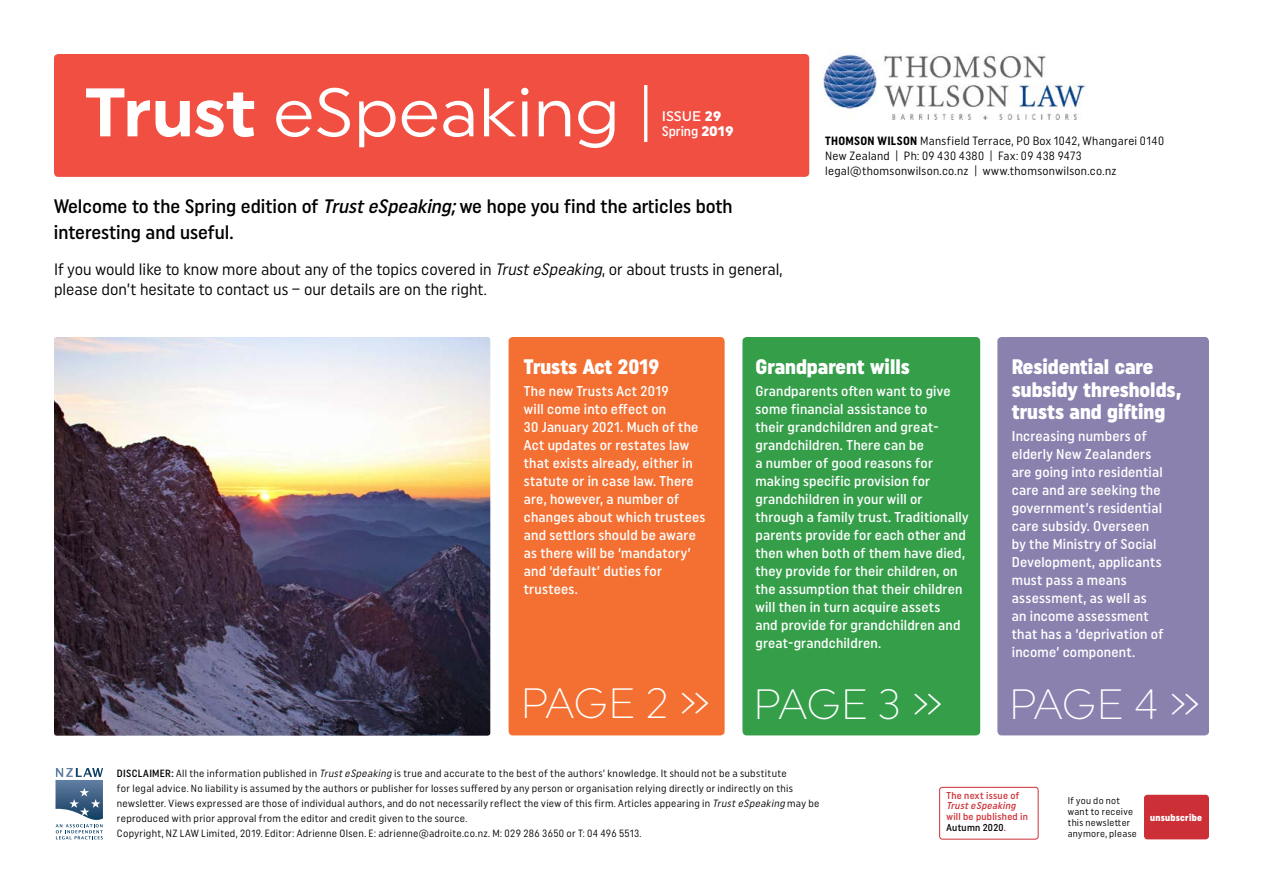
<style>
.page{position:relative;width:1263px;height:893px;background:#fff}
.page>*{position:absolute;margin:0;border:0;box-sizing:border-box;transform-origin:0 0}
.t1{font:68.55px "Uniform";color:#fff}
.t2{font:300 42.3px "Uniform";letter-spacing:-.02em;color:#fff}
.t3{font:900 21px/22.5px "Uniform Condensed";color:#fff}
.t4{font:500 19.5px/25.5px "Uniform Condensed";color:#000}
.t5{font:16.5px/19.5px "Uniform Condensed";color:#000}
.t6{font:500 14.25px/18px "Uniform Condensed";letter-spacing:.015em;color:#fff}
.t7{font:500 13.95px "Uniform Condensed";color:#fff}
.t8{font:500 13.95px "Uniform";color:#fff}
.t9{font:12px/15px "Uniform Condensed";letter-spacing:.025em;color:#000}
.t10{font:10.5px/15px "Uniform Condensed";letter-spacing:.025em;color:#000}
.t11{font:500 10.05px/10.9px "Uniform Condensed";letter-spacing:.03em;color:#cd2f36}
.t12{font:italic 500 10.05px "Uniform Condensed";color:#cd2f36}
.t13{font:9.75px/11.1px "Uniform Condensed";letter-spacing:.03em;color:#000}
.t14{font:900 9.75px "Uniform Condensed";letter-spacing:.025em;color:#fff}
.s1{font-weight:700}
.s2{font-weight:900}
.s3{font-family:"Uniform";font-weight:900}
.s4{font-style:italic}
.s5{font-weight:500}
.s6{color:#000}
</style>
<div class="page">
<div style="left:54px;top:54px;width:755px;height:123px;background:#f04f42;border-radius:4px"></div>
<div style="left:997px;top:337px;width:212px;height:398px;background:#8a81af;border-radius:4px"></div>
<div style="left:742px;top:337px;width:238px;height:398px;background:#349e49;border-radius:4px"></div>
<div style="left:509px;top:337px;width:216px;height:398px;background:#f37032;border-radius:4px"></div>
<div style="left:1144px;top:795px;width:65px;height:44px;background:#cd2f36;border-radius:3px"></div>
<svg style="left:55px;top:768px;width:48px;height:71px"></svg>
<div style="left:939px;top:787px;width:99px;height:52px;border:1px solid #cd2f36;border-radius:3px"></div>
<img style="left:54px;top:337px;width:436px;height:399px">
<hr style="left:644px;top:85px;width:3px;height:57px;background:#fff">
<img style="left:817px;top:54px;width:269px;height:66px">
<h1 class="t1" style="left:85px;top:71px;width:536px"><span class="s1">Trust</span> eSpeaking</h1>
<p class="t8" style="left:662px;top:108px;width:61px">ISSUE <span class="s2">29</span></p>
<p class="t7" style="left:662px;top:123px;width:73px">Spring <span class="s3">2019</span></p>
<h3 class="t4" style="left:54px;top:193px;width:680px">Welcome to the Spring edition of <span class="s4">TrusteSpeaking;</span>we hope you find the articles both interesting and useful.</h3>
<p class="t5" style="left:54px;top:259px;width:730px">If you would like to know more about any of the topics covered in <span class="s4">TrusteSpeaking</span>, or about trusts in general, please don’t hesitate to contact us – our details are on the right.</p>
<p class="t9" style="left:825px;top:133px;width:340px"><span class="s1">THOMSON WILSON</span> Mansfield Terrace, PO Box 1042, Whangarei 0140<br>New Zealand | Ph: 09 430 4380 | Fax: 09 438 9473 legal@thomsonwilson.co.nz | www.thomsonwilson.co.nz</p>
<h3 class="t3" style="left:524px;top:355px;width:137px">Trusts Act 2019</h3>
<p class="t6" style="left:524px;top:382px;width:183px">The new Trusts Act 2019<br>will come into effect on<br>30 January 2021. Much of the<br>Act updates or restates law that exists already, either in statute or in case law. There are, however, a number of changes about which trustees and settlors should be aware as there will be ‘mandatory’ and ‘default’ duties for trustees.</p>
<h3 class="t3" style="left:755px;top:355px;width:156px">Grandparent wills</h3>
<p class="t6" style="left:755px;top:382px;width:215px">Grandparents often want to give some financial assistance to<br>their grandchildren and great&shy;grandchildren. There can be<br>a number of good reasons for making specific provision for grandchildren in your will or through a family trust. Traditionally parents provide for each other and then when both of them have died, they provide for their children, on the assumption that their children will then in turn acquire assets<br>and provide for grandchildren and great-grandchildren.</p>
<h3 class="t3" style="left:1012px;top:355px;width:171px">Residential care subsidy thresholds, trusts and gifting</h3>
<p class="t6" style="left:1012px;top:427px;width:153px">Increasing numbers of elderly New Zealanders are going into residential care and are seeking the government’s residential care subsidy. Overseen by the Ministry of Social<br>Development, applicants must pass a means assessment, as well as an income assessment that has a ‘deprivation of income’ component.</p>
<h2 class="t2" style="left:520px;top:678px;width:424px">PAGE 2 » PAGE 3 »</h2>
<h2 class="t2" style="left:1009px;top:679px;width:193px">PAGE 4 »</h2>
<p class="t10" style="left:117px;top:766px;width:704px"><span class="s5">DISCLAIMER:</span> All the information published in <span class="s4">TrusteSpeaking</span>is true and accurate to the best of the authors’ knowledge. It should not be a substitute<br>for legal advice. No liability is assumed by the authors or publisher for losses suffered by any person or organisation relying directly or indirectly on this newsletter. Views expressed are those of individual authors, and do not necessarily reflect the view of this firm. Articles appearing in <span class="s4">TrusteSpeaking</span> may be reproduced with prior approval from the editor and credit given to the source.<br>Copyright, NZ LAW Limited, 2019. Editor: Adrienne Olsen. E: adrienne@adroite.co.nz. M: 029 286 3650 or T: 04 496 5513.</p>
<p class="t11" style="left:946px;top:789px;width:74px">The next issue of</p>
<p class="t12" style="left:946px;top:800px;width:73px">TrusteSpeaking</p>
<p class="t11" style="left:946px;top:811px;width:83px">will be published in<br><span class="s6">Autumn 2020</span>.</p>
<p class="t14" style="left:1150px;top:811px;width:53px">unsubscribe</p>
<p class="t13" style="left:1068px;top:795px;width:71px">If you do not want to receive this newsletter anymore, please</p>
</div>
